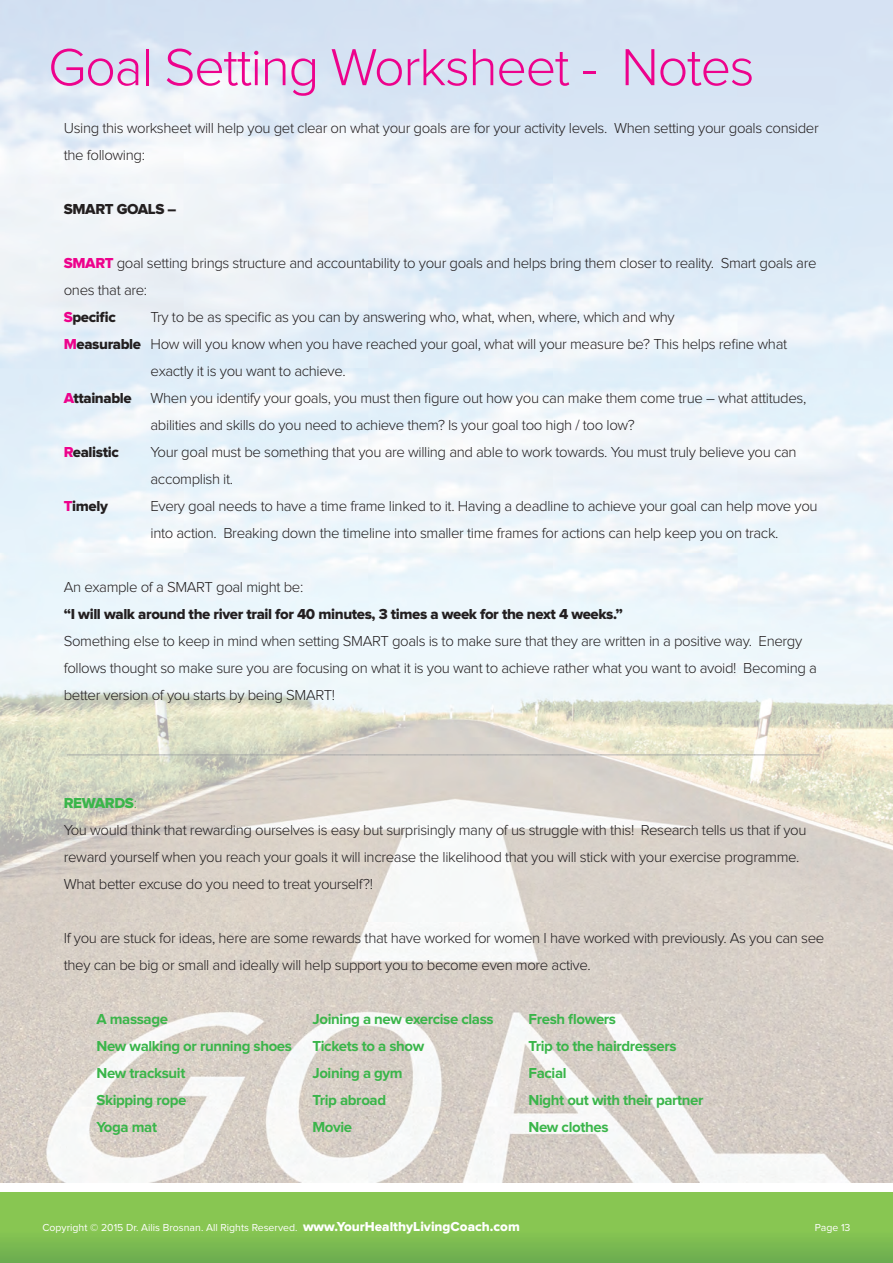
<style>
.page{position:relative;width:893px;height:1263px;background:#fff}
.page>*{position:absolute;margin:0;border:0;box-sizing:border-box;transform-origin:0 0}
.t1{font:300 54px "Proxima Nova";letter-spacing:-.025em;color:#ed028c}
.t2{font:300 15px/27px "Proxima Nova";letter-spacing:-.025em;color:#231f20}
.t3{font:700 15px "Proxima Nova";letter-spacing:-.025em;color:#3ab54a}
.t4{font:15px "Proxima Nova Extrabld";letter-spacing:-.025em;color:#231f20}
.t5{font:300 15px "Proxima Nova";color:#999b9e}
.t6{font:15px "Proxima Nova Extrabld";letter-spacing:-.025em;color:#3ab54a}
.t7{font:10.5px "Proxima Nova";color:#fff}
.s1{font-family:"Proxima Nova Extrabld";font-weight:400;color:#ed028c}
.s2{color:#ed028c}
.s3{font-family:"Proxima Nova Extrabld";font-weight:400}
.s4{font-family:"Proxima Nova";font-weight:300}
.s5{font-family:"Proxima Nova Extrabld";font-size:13.5px}
</style>
<div class="page">
<img style="left:0;top:0;width:893px;height:1182px">
<div style="left:0;top:1192px;width:893px;height:71px;background:linear-gradient(to bottom,#90cd53,#73b351)"></div>
<h1 class="t1" style="left:48px;top:49px;width:708px">Goal Setting Worksheet - Notes</h1>
<p class="t2" style="left:64px;top:116px;width:757px">Using this worksheet will help you get clear on what your goals are for your activity levels. When setting your goals consider the following:</p>
<p class="t4" style="left:64px;top:204px;width:114px">SMART GOALS –</p>
<p class="t2" style="left:64px;top:251px;width:754px"><span class="s1">SMART</span> goal setting brings structure and accountability to your goals and helps bring them closer to reality. Smart goals are ones that are:</p>
<p class="t4" style="left:64px;top:312px;width:54px"><span class="s2">S</span>pecific</p>
<p class="t2" style="left:151px;top:305px;width:526px">Try to be as specific as you can by answering who, what, when, where, which and why</p>
<p class="t2" style="left:64px;top:332px;width:725px"><span class="s1">M</span><span class="s3">easurable</span> How will you know when you have reached your goal, what will your measure be? This helps refine what</p>
<p class="t2" style="left:151px;top:359px;width:197px">exactly it is you want to achieve.</p>
<p class="t4" style="left:64px;top:393px;width:69px"><span class="s2">A</span>ttainable</p>
<p class="t2" style="left:151px;top:386px;width:657px">When you identify your goals, you must then figure out how you can make them come true – what attitudes, abilities and skills do you need to achieve them? Is your goal too high / too low?</p>
<p class="t4" style="left:64px;top:447px;width:57px"><span class="s2">R</span>ealistic</p>
<p class="t2" style="left:151px;top:440px;width:647px">Your goal must be something that you are willing and able to work towards. You must truly believe you can accomplish it.</p>
<p class="t4" style="left:64px;top:501px;width:46px"><span class="s2">T</span>imely</p>
<p class="t2" style="left:151px;top:494px;width:669px">Every goal needs to have a time frame linked to it. Having a deadline to achieve your goal can help move you into action. Breaking down the timeline into smaller time frames for actions can help keep you on track.</p>
<p class="t2" style="left:64px;top:575px;width:241px">An example of a SMART goal might be:</p>
<p class="t4" style="left:64px;top:609px;width:561px">“I will walk around the river trail for 40 minutes, 3 times a week for the next 4 weeks.”</p>
<p class="t2" style="left:64px;top:629px;width:755px">Something else to keep in mind when setting SMART goals is to make sure that they are written in a positive way. Energy follows thought so make sure you are focusing on what it is you want to achieve rather what you want to avoid! Becoming a better version of you starts by being SMART!</p>
<p class="t5" style="left:67px;top:744px;width:754px">_____________________________________________________________________________________________</p>
<p class="t6" style="left:64px;top:798px;width:75px">REWARDS<span class="s4">:</span></p>
<p class="t2" style="left:64px;top:818px;width:744px">You would think that rewarding ourselves is easy but surprisingly many of us struggle with this! Research tells us that if you reward yourself when you reach your goals it will increase the likelihood that you will stick with your exercise programme.<br>What better excuse do you need to treat yourself?!</p>
<p class="t2" style="left:64px;top:926px;width:762px">If you are stuck for ideas, here are some rewards that have worked for women I have worked with previously. As you can see they can be big or small and ideally will help support you to become even more active.</p>
<p class="t3" style="left:96px;top:1014px;width:73px">A massage</p>
<p class="t3" style="left:312px;top:1014px;width:183px">Joining a new exercise class</p>
<p class="t3" style="left:528px;top:1014px;width:89px">Fresh flowers</p>
<p class="t3" style="left:96px;top:1041px;width:197px">New walking or running shoes</p>
<p class="t3" style="left:312px;top:1041px;width:113px">Tickets to a show</p>
<p class="t3" style="left:528px;top:1041px;width:150px">Trip to the hairdressers</p>
<p class="t3" style="left:96px;top:1068px;width:90px">New tracksuit</p>
<p class="t3" style="left:312px;top:1068px;width:92px">Joining a gym</p>
<p class="t3" style="left:528px;top:1068px;width:40px">Facial</p>
<p class="t3" style="left:96px;top:1095px;width:91px">Skipping rope</p>
<p class="t3" style="left:312px;top:1095px;width:75px">Trip abroad</p>
<p class="t3" style="left:528px;top:1095px;width:177px">Night out with their partner</p>
<p class="t3" style="left:96px;top:1122px;width:62px">Yoga mat</p>
<p class="t3" style="left:312px;top:1122px;width:41px">Movie</p>
<p class="t3" style="left:528px;top:1122px;width:82px">New clothes</p>
<p class="t7" style="left:43px;top:1224px;width:479px">Copyright © 2015 Dr. Ailis Brosnan. All Rights Reserved. <span class="s5">www.YourHealthyLivingCoach.com</span></p>
<p class="t7" style="left:815px;top:1224px;width:37px">Page 13</p>
</div>
